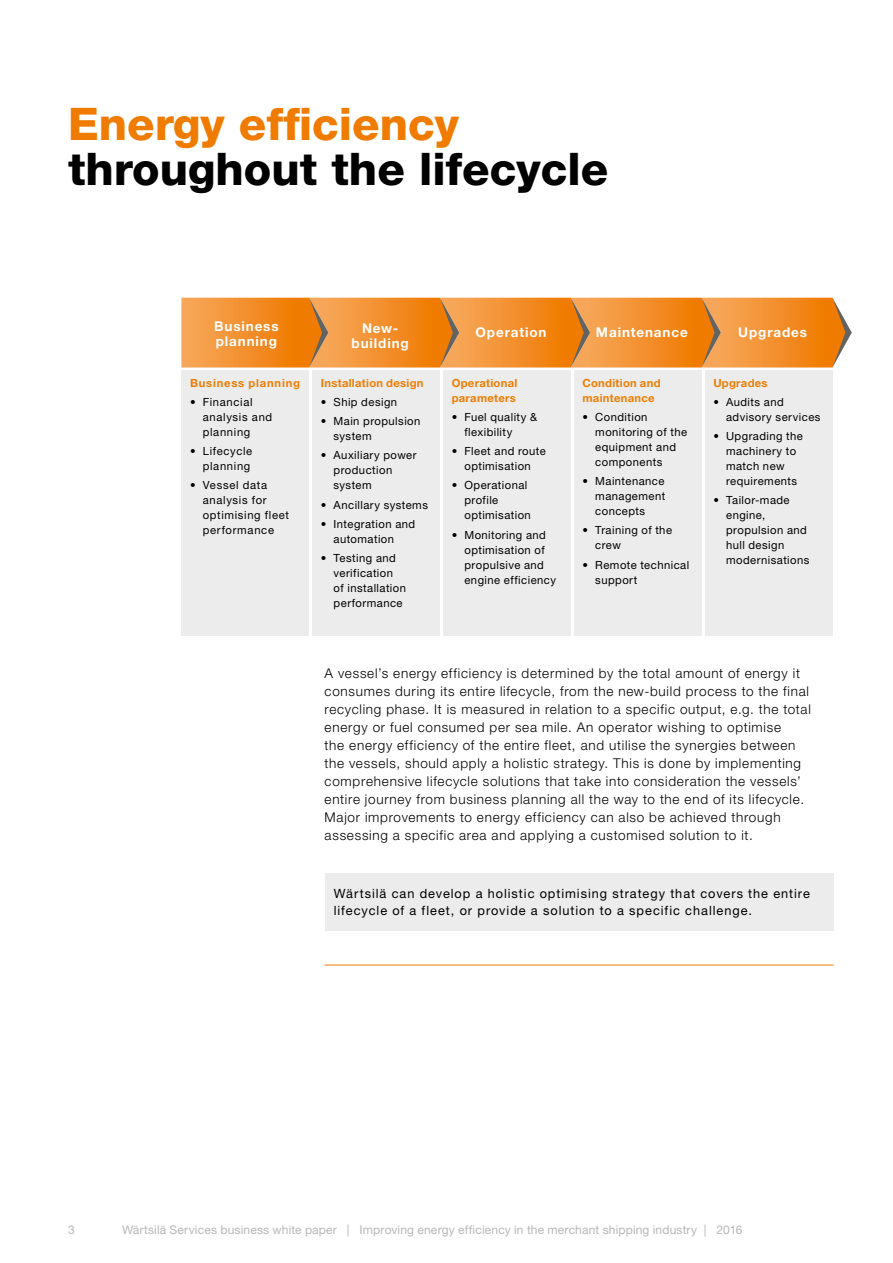
<style>
.page{position:relative;width:893px;height:1263px;background:#fff}
.page>*{position:absolute;margin:0;border:0;box-sizing:border-box;transform-origin:0 0}
.t1{font:800 45px "Helvetica Neue";color:#000}
.t2{font:800 45px "Helvetica Neue";color:#ef7c00}
.t3{font:300 13.5px/18px "Helvetica Neue";letter-spacing:.055em;color:#000}
.t4{font:700 13.5px/15px "Helvetica Neue LT Std";letter-spacing:.065em;color:#fff;text-align:center}
.t5{font:12.75px/16.5px "Helvetica Neue";letter-spacing:.075em;color:#000}
.t6{font:12px "Helvetica Neue";letter-spacing:.015em;color:#b6b7b8}
.t7{font:11.25px/15px "Helvetica Neue LT Std";letter-spacing:.04em;color:#000}
.t8{font:11.25px/15px "Helvetica Neue LT Std";letter-spacing:.06em;color:#000}
.t9{font:700 11.25px/15px "Helvetica Neue LT Std";letter-spacing:.025em;color:#ef7c00}
.t10{font:700 11.25px "Helvetica Neue LT Std";letter-spacing:.07em;color:#ef7c00}
</style>
<div class="page">
<div style="left:325px;top:873px;width:508px;height:57px;background:#ececed"></div>
<hr style="left:325px;top:965px;width:508px;height:1px;background:#ef7c00">
<svg style="left:181px;top:298px;width:671px;height:69px;background:#ef902f"></svg>
<div style="left:181px;top:370px;width:128px;height:266px;background:#ececed"></div>
<div style="left:312px;top:370px;width:128px;height:266px;background:#ececed"></div>
<div style="left:443px;top:370px;width:128px;height:266px;background:#ececed"></div>
<div style="left:574px;top:370px;width:128px;height:266px;background:#ececed"></div>
<div style="left:705px;top:370px;width:127px;height:266px;background:#ececed"></div>
<h1 class="t2" style="left:68px;top:98px;width:392px">Energy efficiency</h1>
<h1 class="t1" style="left:68px;top:143px;width:542px">throughout the lifecycle</h1>
<p class="t4" style="left:214px;top:318px;width:66px;text-align:left">Business planning</p>
<p class="t4" style="left:475px;top:324px;width:73px">Operation</p>
<p class="t4" style="left:596px;top:324px;width:93px">Maintenance</p>
<p class="t4" style="left:738px;top:324px;width:70px">Upgrades</p>
<p class="t4" style="left:352px;top:320px;width:59px">New&shy;building</p>
<p class="t10" style="left:190px;top:376px;width:112px">Business planning</p>
<p class="t8" style="left:203px;top:394px;width:71px;text-indent:-13px">• Financial analysis and planning</p>
<p class="t8" style="left:190px;top:444px;width:64px;text-align:right">• Lifecycle planning</p>
<p class="t8" style="left:203px;top:478px;width:88px;text-indent:-13px">• Vessel data analysis for optimising fleet performance</p>
<p class="t9" style="left:321px;top:375px;width:104px">Installation design</p>
<p class="t7" style="left:321px;top:394px;width:78px">• Ship design</p>
<p class="t7" style="left:334px;top:413px;width:88px;text-indent:-13px">• Main propulsion system</p>
<p class="t7" style="left:334px;top:448px;width:84px;text-indent:-13px">• Auxiliary power production system</p>
<p class="t7" style="left:321px;top:497px;width:109px">• Ancillary systems</p>
<p class="t7" style="left:334px;top:516px;width:83px;text-indent:-13px">• Integration and automation</p>
<p class="t7" style="left:334px;top:550px;width:74px;text-indent:-13px">• Testing and verification<br>of installation performance</p>
<p class="t9" style="left:452px;top:375px;width:67px">Operational parameters</p>
<p class="t7" style="left:464px;top:409px;width:74px;text-indent:-13px">• Fuel quality &amp; flexibility</p>
<p class="t7" style="left:452px;top:443px;width:96px;text-align:center">• Fleet and route optimisation</p>
<p class="t7" style="left:464px;top:478px;width:68px;text-indent:-13px">• Operational profile optimisation</p>
<p class="t7" style="left:464px;top:527px;width:93px;text-indent:-13px">• Monitoring and optimisation of propulsive and engine efficiency</p>
<p class="t9" style="left:582px;top:375px;width:80px">Condition and maintenance</p>
<p class="t7" style="left:595px;top:409px;width:93px;text-indent:-13px">• Condition monitoring of the equipment and components</p>
<p class="t7" style="left:595px;top:473px;width:72px;text-align:justify;text-indent:-13px">• Maintenance management concepts</p>
<p class="t7" style="left:595px;top:523px;width:78px;text-indent:-13px">• Training of the crew</p>
<p class="t7" style="left:595px;top:557px;width:95px;text-indent:-13px">• Remote technical support</p>
<p class="t9" style="left:713px;top:375px;width:56px">Upgrades</p>
<p class="t7" style="left:726px;top:394px;width:96px;text-indent:-13px">• Audits and advisory services</p>
<p class="t7" style="left:726px;top:428px;width:78px;text-indent:-13px">• Upgrading the machinery to match new requirements</p>
<p class="t7" style="left:726px;top:493px;width:85px;text-indent:-13px">• Tailor-made engine, propulsion and hull design modernisations</p>
<p class="t3" style="left:325px;top:664px;width:488px">A vessel’s energy efficiency is determined by the total amount of energy it consumes during its entire lifecycle, from the new-build process to the final recycling phase. It is measured in relation to a specific output, e.g. the total energy or fuel consumed per sea mile. An operator wishing to optimise<br>the energy efficiency of the entire fleet, and utilise the synergies between the vessels, should apply a holistic strategy. This is done by implementing comprehensive lifecycle solutions that take into consideration the vessels’ entire journey from business planning all the way to the end of its lifecycle.<br>Major improvements to energy efficiency can also be achieved through assessing a specific area and applying a customised solution to it.</p>
<p class="t5" style="left:334px;top:885px;width:478px">Wärtsilä can develop a holistic optimising strategy that covers the entire lifecycle of a fleet, or provide a solution to a specific challenge.</p>
<p class="t6" style="left:68px;top:1222px;width:8px">3</p>
<p class="t6" style="left:122px;top:1222px;width:622px">Wärtsilä Services business white paper | Improving energy efficiency in the merchant shipping industry | 2016</p>
</div>
